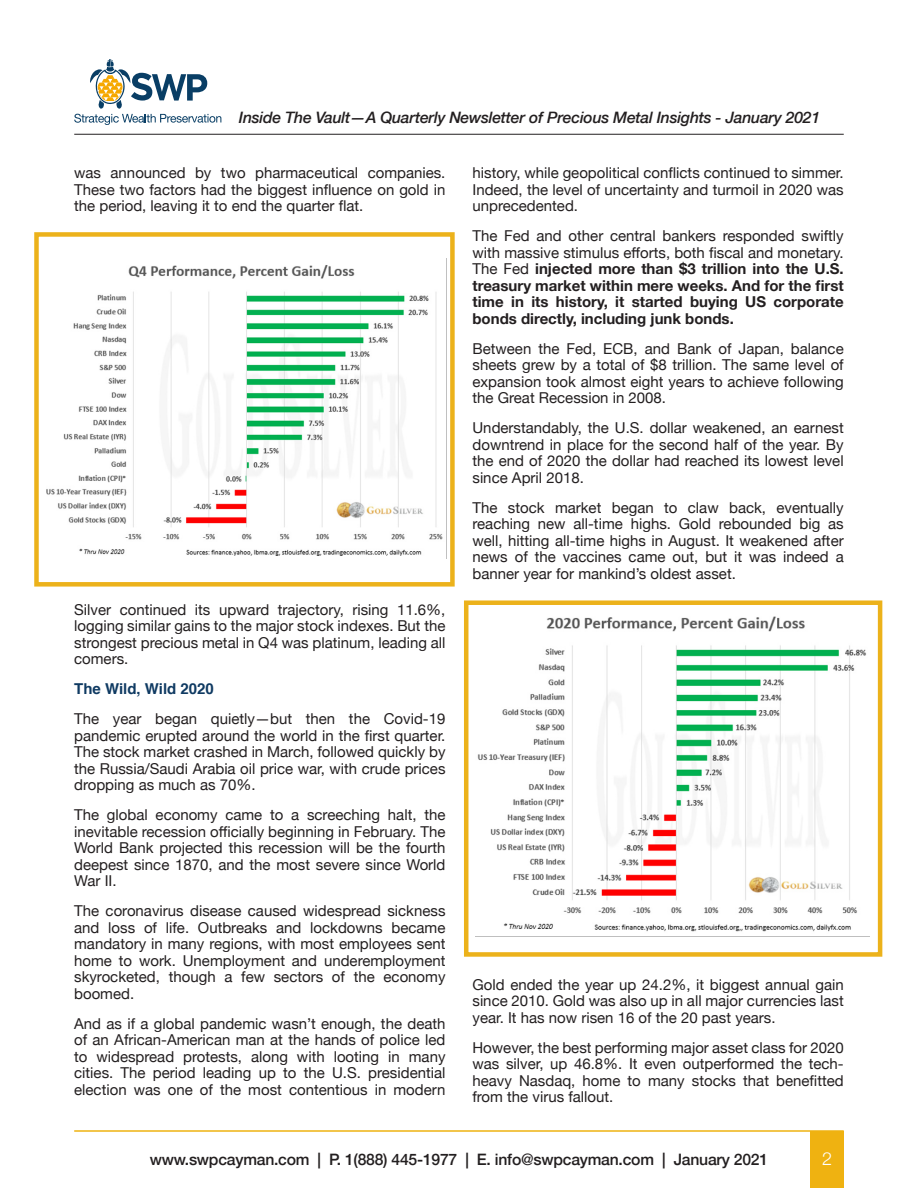
<style>
.page{position:relative;width:918px;height:1188px;background:#fff}
.page>*{position:absolute;margin:0;border:0;box-sizing:border-box;transform-origin:0 0}
.t1{font:300 18px "Helvetica Neue";color:#fff}
.t2{font:italic 500 15.75px "Helvetica Neue";letter-spacing:-.015em;color:#231f20}
.t3{font:500 15.75px "Helvetica Neue";letter-spacing:-.015em;color:#231f20}
.Body{font:15px/16.5px "Helvetica Neue";color:#231f20;text-align:justify}
.Body-2{font:700 15px/16.5px "Helvetica Neue";color:#231f20;text-align:justify}
.Bold_text{font:700 15px "Helvetica";color:#0f3a62}
.s1{font-weight:400}
</style>
<div class="page">
<svg style="left:74px;top:59px;width:147px;height:65px"></svg>
<hr style="left:74px;top:134px;width:770px;height:1px;background:#231f20">
<hr style="left:74px;top:1130px;width:770px;height:2px;background:#efb211">
<div style="left:810px;top:1131px;width:34px;height:57px;background:#efb211"></div>
<img style="left:46px;top:265px;width:397px;height:291px">
<div style="left:34px;top:232px;width:421px;height:355px;border:4px solid #ecb21b"></div>
<img style="left:475px;top:616px;width:394px;height:321px">
<div style="left:464px;top:600px;width:418px;height:357px;border:4px solid #ecb21b"></div>
<p class="t2" style="left:239px;top:104px;width:583px">Inside The Vault—A Quarterly Newsletter of Precious Metal Insights - January 2021</p>
<p class="Body" style="left:74px;top:166px;width:373px">was announced by two pharmaceutical companies.<br>These two factors had the biggest influence on gold in the period, leaving it to end the quarter flat.</p>
<p class="Body" style="left:74px;top:602px;width:373px">Silver continued its upward trajectory, rising 11.6%, logging similar gains to the major stock indexes. But the strongest precious metal in Q4 was platinum, leading all comers.</p>
<p class="Bold_text" style="left:74px;top:677px;width:141px">The Wild, Wild 2020</p>
<p class="Body" style="left:74px;top:712px;width:373px">The year began quietly—but then the Covid-19 pandemic erupted around the world in the first quarter.<br>The stock market crashed in March, followed quickly by the Russia/Saudi Arabia oil price war, with crude prices dropping as much as 70%.</p>
<p class="Body" style="left:74px;top:808px;width:373px">The global economy came to a screeching halt, the inevitable recession officially beginning in February. The World Bank projected this recession will be the fourth deepest since 1870, and the most severe since World War II.</p>
<p class="Body" style="left:74px;top:904px;width:373px">The coronavirus disease caused widespread sickness and loss of life. Outbreaks and lockdowns became mandatory in many regions, with most employees sent home to work. Unemployment and underemployment skyrocketed, though a few sectors of the economy boomed.</p>
<p class="Body" style="left:74px;top:1016px;width:373px">And as if a global pandemic wasn’t enough, the death of an African-American man at the hands of police led to widespread protests, along with looting in many cities. The period leading up to the U.S. presidential election was one of the most contentious in modern</p>
<p class="Body" style="left:472px;top:165px;width:373px">history, while geopolitical conflicts continued to simmer.<br>Indeed, the level of uncertainty and turmoil in 2020 was unprecedented.</p>
<p class="Body-2" style="left:472px;top:228px;width:373px"><span class="s1">The Fed and other central bankers responded swiftly with massive stimulus efforts, both fiscal and monetary.<br>The Fed</span> injected more than $3 trillion into the U.S. treasury market within mere weeks. And for the first time in its history, it started buying US corporate bonds directly, including junk bonds.</p>
<p class="Body" style="left:472px;top:341px;width:373px">Between the Fed, ECB, and Bank of Japan, balance sheets grew by a total of $8 trillion. The same level of expansion took almost eight years to achieve following the Great Recession in 2008.</p>
<p class="Body" style="left:472px;top:420px;width:373px">Understandably, the U.S. dollar weakened, an earnest downtrend in place for the second half of the year. By the end of 2020 the dollar had reached its lowest level since April 2018.</p>
<p class="Body" style="left:472px;top:500px;width:373px">The stock market began to claw back, eventually reaching new all-time highs. Gold rebounded big as well, hitting all-time highs in August. It weakened after news of the vaccines came out, but it was indeed a banner year for mankind’s oldest asset.</p>
<p class="Body" style="left:472px;top:977px;width:373px">Gold ended the year up 24.2%, it biggest annual gain since 2010. Gold was also up in all major currencies last year. It has now risen 16 of the 20 past years.</p>
<p class="Body" style="left:472px;top:1040px;width:373px">However, the best performing major asset class for 2020 was silver, up 46.8%. It even outperformed the tech&shy;heavy Nasdaq, home to many stocks that benefitted from the virus fallout.</p>
<p class="t3" style="left:150px;top:1146px;width:620px">www.swpcayman.com | P. 1(888) 445-1977 | E. info@swpcayman.com | January 2021</p>
<p class="t1" style="left:822px;top:1144px;width:12px">2</p>
</div>
